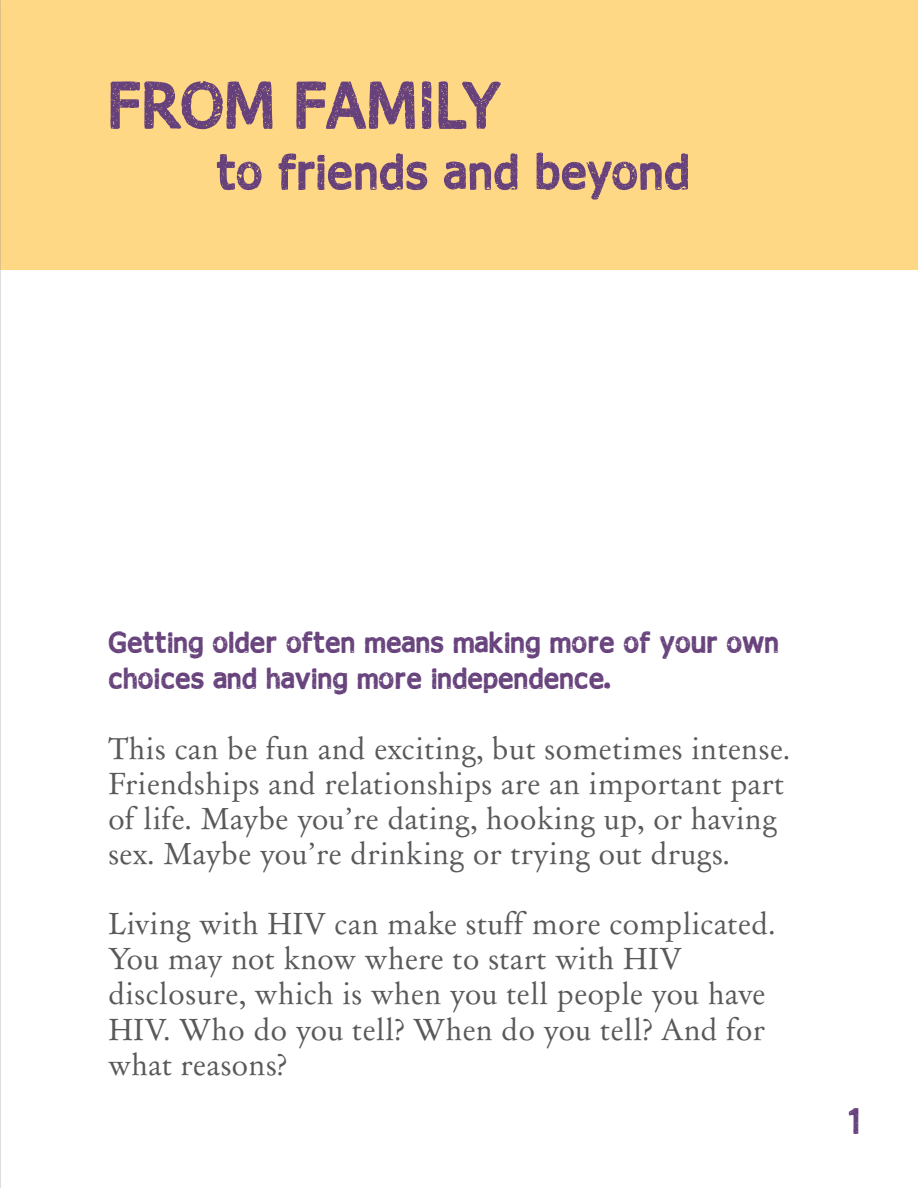
<style>
.page{position:relative;width:918px;height:1188px;background:#fff}
.page>*{position:absolute;margin:0;border:0;box-sizing:border-box;transform-origin:0 0}
.t1{font:66px "Good bye lullaby";letter-spacing:-.01em;color:#66417b}
.t2{font:51px "Good bye lullaby";color:#66417b}
.t3{font:36px "Good bye lullaby";color:#66417b}
.t4{font:30px/36px "Good bye lullaby";color:#66417b}
.t5{font:29.4px/35.1px "Day Roman";color:#58595b}
</style>
<div class="page">
<hr style="left:0;top:270px;width:1px;height:918px;background:#808285">
<div style="left:0;top:0;width:918px;height:270px;background:#ffd886"></div>
<img style="left:0;top:0;width:1px;height:270px">
<h1 class="t1" style="left:108px;top:72px;width:396px">FROM FAMILY</h1>
<h2 class="t2" style="left:216px;top:146px;width:475px">to friends and beyond</h2>
<p class="t4" style="left:108px;top:624px;width:672px">Getting older often means making more of your own choices and having more independence.</p>
<p class="t5" style="left:108px;top:731px;width:684px">This can be fun and exciting, but sometimes intense.<br>Friendships and relationships are an important part of life. Maybe you’re dating, hooking up, or having sex. Maybe you’re drinking or trying out drugs.</p>
<p class="t5" style="left:108px;top:906px;width:669px">Living with HIV can make stuff more complicated.<br>You may not know where to start with HIV disclosure, which is when you tell people you have HIV. Who do you tell? When do you tell? And for what reasons?</p>
<p class="t3" style="left:844px;top:1103px;width:21px">1</p>
</div>
